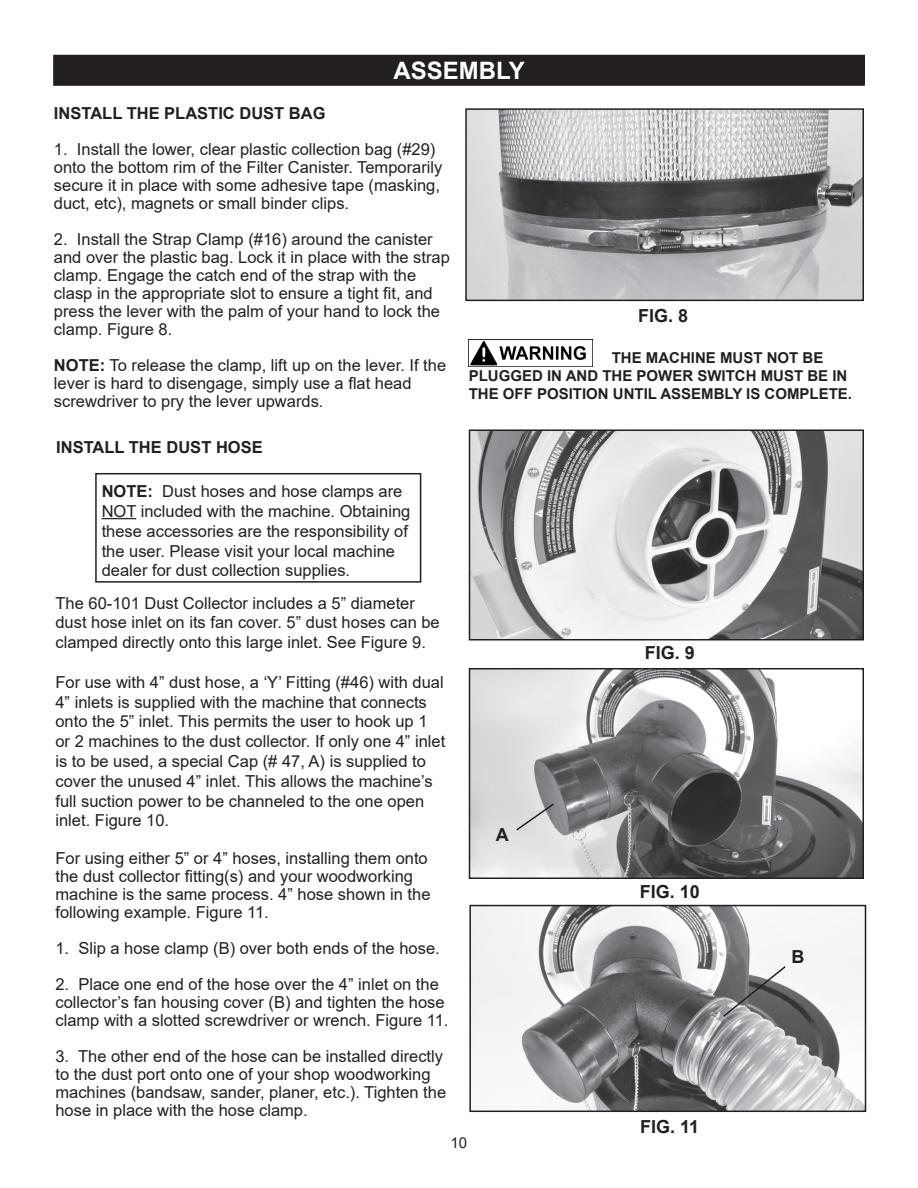
<style>
.page{position:relative;width:918px;height:1188px;background:#fff}
.page>*{position:absolute;margin:0;border:0;box-sizing:border-box;transform-origin:0 0}
.t1{font:700 24px "Arial";color:#fff}
.t2{font:700 18px "Arial";color:#231f20}
.t3{font:16.5px/18px "Arial";color:#231f20}
.t4{font:700 16.5px "Arial";color:#231f20}
.t5{font:700 15px/18px "Arial";color:#231f20}
.t6{font:15px "Arial";color:#231f20}
.s1{font-weight:700}
</style>
<div class="page">
<div style="left:54px;top:56px;width:810px;height:29px;background:#231f20"></div>
<div style="left:53px;top:55px;width:812px;height:31px;border:2px solid #231f20"></div>
<hr style="left:102px;top:518px;width:34px;height:1px;background:#231f20">
<div style="left:95px;top:473px;width:326px;height:110px;border:2px solid #231f20"></div>
<img style="left:472px;top:908px;width:391px;height:201px">
<div style="left:469px;top:905px;width:397px;height:207px;border:2px solid #231f20"></div>
<img style="left:468px;top:111px;width:393px;height:187px">
<div style="left:465px;top:108px;width:399px;height:193px;border:2px solid #231f20"></div>
<img style="left:469px;top:339px;width:124px;height:27px">
<img style="left:472px;top:432px;width:389px;height:205px">
<div style="left:469px;top:429px;width:395px;height:211px;border:2px solid #231f20"></div>
<img style="left:472px;top:671px;width:389px;height:205px">
<div style="left:469px;top:668px;width:395px;height:211px;border:2px solid #231f20"></div>
<svg style="left:721px;top:965px;width:66px;height:53px;background:#858587"></svg>
<svg style="left:515px;top:802px;width:41px;height:30px"></svg>
<p class="t1" style="left:394px;top:54px;width:133px">ASSEMBLY</p>
<p class="t4" style="left:54px;top:102px;width:273px">INSTALL THE PLASTIC DUST BAG</p>
<p class="t3" style="left:54px;top:140px;width:390px">1. Install the lower, clear plastic collection bag (#29) onto the bottom rim of the Filter Canister. Temporarily secure it in place with some adhesive tape (masking, duct, etc), magnets or small binder clips.</p>
<p class="t3" style="left:54px;top:230px;width:397px">2. Install the Strap Clamp (#16) around the canister and over the plastic bag. Lock it in place with the strap clamp. Engage the catch end of the strap with the clasp in the appropriate slot to ensure a tight fit, and press the lever with the palm of your hand to lock the clamp. Figure 8.</p>
<p class="t3" style="left:54px;top:356px;width:394px"><span class="s1">NOTE:</span> To release the clamp, lift up on the lever. If the lever is hard to disengage, simply use a flat head screwdriver to pry the lever upwards.</p>
<p class="t4" style="left:56px;top:436px;width:208px">INSTALL THE DUST HOSE</p>
<p class="t3" style="left:102px;top:481px;width:310px;line-height:19.8px"><span class="s1">NOTE:</span> Dust hoses and hose clamps are NOT included with the machine. Obtaining these accessories are the responsibility of the user. Please visit your local machine dealer for dust collection supplies.</p>
<p class="t3" style="left:55px;top:593px;width:386px;line-height:19.8px">The 60-101 Dust Collector includes a 5” diameter dust hose inlet on its fan cover. 5” dust hoses can be clamped directly onto this large inlet. See Figure 9.</p>
<p class="t3" style="left:55px;top:672px;width:391px;line-height:19.8px">For use with 4” dust hose, a ‘Y’ Fitting (#46) with dual 4” inlets is supplied with the machine that connects onto the 5” inlet. This permits the user to hook up 1 or 2 machines to the dust collector. If only one 4” inlet is to be used, a special Cap (# 47, A) is supplied to cover the unused 4” inlet. This allows the machine’s full suction power to be channeled to the one open inlet. Figure 10.</p>
<p class="t3" style="left:55px;top:849px;width:377px">For using either 5” or 4” hoses, installing them onto the dust collector fitting(s) and your woodworking machine is the same process. 4” hose shown in the following example. Figure 11.</p>
<p class="t3" style="left:55px;top:939px;width:386px">1. Slip a hose clamp (B) over both ends of the hose.</p>
<p class="t3" style="left:55px;top:975px;width:395px">2. Place one end of the hose over the 4” inlet on the collector’s fan housing cover (B) and tighten the hose clamp with a slotted screwdriver or wrench. Figure 11.</p>
<p class="t3" style="left:55px;top:1047px;width:389px">3. The other end of the hose can be installed directly to the dust port onto one of your shop woodworking</p>
<p class="t3" style="left:55px;top:1083px;width:392px">machines (bandsaw, sander, planer, etc.). Tighten the hose in place with the hose clamp.</p>
<p class="t2" style="left:638px;top:303px;width:52px">FIG. 8</p>
<p class="t5" style="left:469px;top:349px;width:385px;text-indent:143px">THE MACHINE MUST NOT BE<br>PLUGGED IN AND THE POWER SWITCH MUST BE IN<br>THE OFF POSITION UNTIL ASSEMBLY IS COMPLETE.</p>
<p class="t2" style="left:496px;top:822px;width:14px">A</p>
<p class="t2" style="left:645px;top:640px;width:52px">FIG. 9</p>
<p class="t2" style="left:640px;top:879px;width:62px">FIG. 10</p>
<p class="t2" style="left:640px;top:1114px;width:61px">FIG. 11</p>
<p class="t2" style="left:792px;top:944px;width:14px">B</p>
<p class="t6" style="left:451px;top:1133px;width:18px">10</p>
</div>
